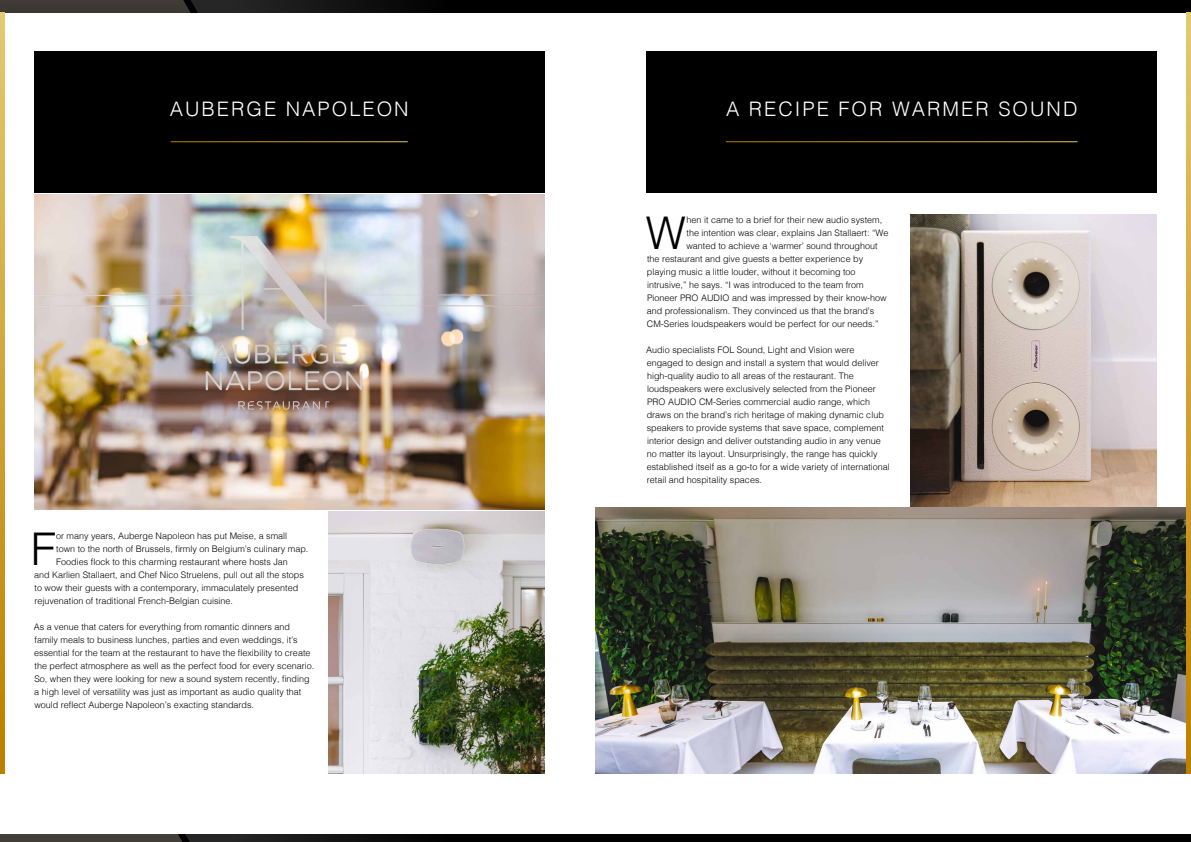
<style>
.page{position:relative;width:1191px;height:842px;background:#fff}
.page>*{position:absolute;margin:0;border:0;box-sizing:border-box;transform-origin:0 0}
.t1{font:300 45.1px "Helvetica";color:#000}
.t2{font:300 20px "Helvetica";letter-spacing:.1em;color:#fff}
.t3{font:300 9px/13px "Helvetica";color:#000}
</style>
<div class="page">
<img style="left:34px;top:194px;width:510px;height:316px">
<img style="left:595px;top:507px;width:591px;height:267px">
<img style="left:329px;top:511px;width:215px;height:263px">
<img style="left:910px;top:215px;width:247px;height:291px">
<div style="left:0;top:0;width:1191px;height:13px;background:#000"></div>
<svg style="left:0;top:0;width:391px;height:13px;background:#2b2926"></svg>
<div style="left:0;top:835px;width:1191px;height:7px;background:#000"></div>
<svg style="left:0;top:835px;width:391px;height:7px;background:#2d2b28"></svg>
<svg style="left:0;top:13px;width:5px;height:761px;background:#d0a337"></svg>
<svg style="left:1186px;top:13px;width:5px;height:761px;background:#d0a337"></svg>
<div style="left:34px;top:51px;width:510px;height:142px;background:#000"></div>
<hr style="left:171px;top:141px;width:237px;height:1px;background:#fff">
<div style="left:646px;top:51px;width:511px;height:142px;background:#000"></div>
<hr style="left:726px;top:141px;width:351px;height:1px;background:#fff">
<h2 class="t2" style="left:170px;top:92px;width:240px">AUBERGE NAPOLEON</h2>
<h2 class="t2" style="left:726px;top:92px;width:353px">A RECIPE FOR WARMER SOUND</h2>
<h1 class="t1" style="left:31px;top:511px;width:27px">F</h1>
<p class="t3" style="left:56px;top:529px;width:233px">or many years, Auberge Napoleon has put Meise, a small</p>
<p class="t3" style="left:56px;top:542px;width:254px">town to the north of Brussels, firmly on Belgium’s culinary map.</p>
<p class="t3" style="left:56px;top:555px;width:233px">Foodies flock to this charming restaurant where hosts Jan</p>
<p class="t3" style="left:34px;top:568px;width:271px">and Karlien Stallaert, and Chef Nico Struelens, pull out all the stops</p>
<p class="t3" style="left:34px;top:581px;width:265px">to wow their guests with a contemporary, immaculately presented</p>
<p class="t3" style="left:34px;top:594px;width:200px">rejuvenation of traditional French-Belgian cuisine.</p>
<p class="t3" style="left:34px;top:620px;width:282px">As a venue that caters for everything from romantic dinners and family meals to business lunches, parties and even weddings, it’s essential for the team at the restaurant to have the flexibility to create the perfect atmosphere as well as the perfect food for every scenario.<br>So, when they were looking for new a sound system recently, finding a high level of versatility was just as important as audio quality that would reflect Auberge Napoleon’s exacting standards.</p>
<h1 class="t1" style="left:646px;top:194px;width:42px">W</h1>
<p class="t3" style="left:686px;top:213px;width:197px">hen it came to a brief for their new audio system,</p>
<p class="t3" style="left:686px;top:226px;width:204px">the intention was clear, explains Jan Stallaert: “We</p>
<p class="t3" style="left:686px;top:239px;width:193px">wanted to achieve a ‘warmer’ sound throughout</p>
<p class="t3" style="left:647px;top:251px;width:218px">the restaurant and give guests a better experience by</p>
<p class="t3" style="left:647px;top:264px;width:210px">playing music a little louder, without it becoming too</p>
<p class="t3" style="left:647px;top:277px;width:218px">intrusive,” he says. “I was introduced to the team from</p>
<p class="t3" style="left:647px;top:290px;width:241px">Pioneer PRO AUDIO and was impressed by their know-how</p>
<p class="t3" style="left:647px;top:303px;width:229px">and professionalism. They convinced us that the brand’s</p>
<p class="t3" style="left:647px;top:316px;width:233px">CM‑Series loudspeakers would be perfect for our needs.”</p>
<p class="t3" style="left:646px;top:342px;width:245px">Audio specialists FOL Sound, Light and Vision were engaged to design and install a system that would deliver high-quality audio to all areas of the restaurant. The loudspeakers were exclusively selected from the Pioneer PRO AUDIO CM-Series commercial audio range, which draws on the brand’s rich heritage of making dynamic club speakers to provide systems that save space, complement interior design and deliver outstanding audio in any venue no matter its layout. Unsurprisingly, the range has quickly established itself as a go-to for a wide variety of international retail and hospitality spaces.</p>
</div>
